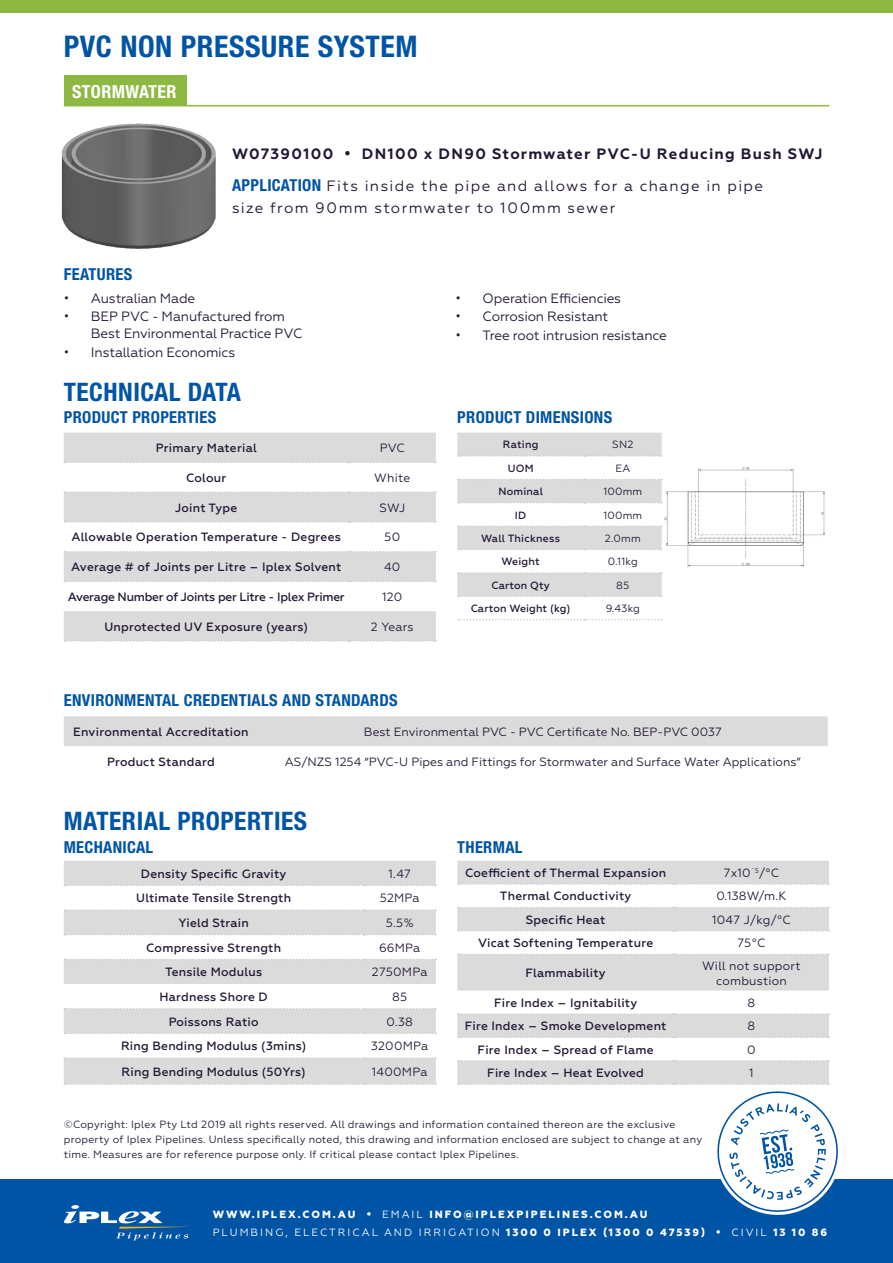
<style>
.page{position:relative;width:893px;height:1263px;background:#fff}
.page>*{position:absolute;margin:0;border:0;box-sizing:border-box;transform-origin:0 0}
.t1{font:700 condensed 29.85px "Helvetica Neue";letter-spacing:.02em;color:#0054a6}
.t2{font:700 condensed 25.5px "Helvetica Neue";letter-spacing:.02em;color:#0054a6}
.t3{font:700 condensed 18px "Helvetica Neue";letter-spacing:.02em;color:#fff}
.t4{font:700 condensed 16.5px "Helvetica Neue";letter-spacing:.02em;color:#0054a6}
.t5{font:15px/22.5px "Geometria";letter-spacing:.09em;color:#231734}
.t6{font:700 15px "Geometria";letter-spacing:.08em;color:#231734}
.t7{font:13.5px/16.5px "Geometria";letter-spacing:-.015em;color:#231734}
.t8{font:500 12px "Geometria";letter-spacing:.02em;color:#231734}
.t9{font:12px "Geometria";color:#231734}
.t10{font:12px/15px "Geometria";letter-spacing:.02em;color:#231734;text-align:center}
.t11{font:500 12px "Geometria";letter-spacing:-.02em;color:#231734}
.t12{font:10.5px/15px "Geometria";letter-spacing:.02em;color:#231734}
.t13{font:800 10.5px/18px "Geometria";letter-spacing:.19em;color:#fff}
.t14{font:500 10.5px "Geometria";letter-spacing:.02em;color:#231734}
.s1{font-family:"Helvetica Neue";font-weight:700;font-stretch:condensed;font-size:16.5px;color:#0054a6}
.s2{font-weight:400}
</style>
<div class="page">
<img style="left:61px;top:123px;width:155px;height:125px">
<svg style="left:64px;top:433px;width:372px;height:208px;fill:#dbdbdc"></svg>
<svg style="left:65px;top:462px;width:371px;height:1px"></svg>
<svg style="left:65px;top:491px;width:371px;height:2px"></svg>
<svg style="left:65px;top:521px;width:371px;height:2px"></svg>
<svg style="left:65px;top:551px;width:371px;height:1px"></svg>
<svg style="left:65px;top:581px;width:371px;height:1px"></svg>
<svg style="left:65px;top:640px;width:371px;height:2px"></svg>
<svg style="left:457px;top:433px;width:205px;height:164px"></svg>
<svg style="left:458px;top:619px;width:204px;height:1px"></svg>
<img style="left:664px;top:467px;width:161px;height:101px">
<svg style="left:64px;top:861px;width:372px;height:223px;fill:#dbdbdc"></svg>
<svg style="left:65px;top:885px;width:371px;height:1px"></svg>
<svg style="left:65px;top:909px;width:371px;height:2px"></svg>
<svg style="left:65px;top:934px;width:371px;height:1px"></svg>
<svg style="left:65px;top:959px;width:371px;height:1px"></svg>
<svg style="left:65px;top:1008px;width:371px;height:1px"></svg>
<svg style="left:65px;top:1033px;width:371px;height:1px"></svg>
<svg style="left:65px;top:1057px;width:371px;height:2px"></svg>
<svg style="left:65px;top:1083px;width:371px;height:2px"></svg>
<svg style="left:457px;top:861px;width:372px;height:223px;fill:#dbdbdc"></svg>
<svg style="left:458px;top:883px;width:371px;height:2px"></svg>
<svg style="left:458px;top:907px;width:371px;height:1px"></svg>
<svg style="left:458px;top:930px;width:371px;height:2px"></svg>
<svg style="left:458px;top:953px;width:371px;height:2px"></svg>
<svg style="left:458px;top:1013px;width:371px;height:2px"></svg>
<svg style="left:458px;top:1037px;width:371px;height:1px"></svg>
<svg style="left:458px;top:1060px;width:371px;height:1px"></svg>
<div style="left:64px;top:716px;width:764px;height:30px;background:#dbdbdc"></div>
<div style="left:0;top:0;width:893px;height:13px;background:#8db943"></div>
<div style="left:64px;top:75px;width:123px;height:31px;background:#8db943"></div>
<hr style="left:64px;top:105px;width:765px;height:1px;background:#8db943">
<div style="left:0;top:1179px;width:893px;height:84px;background:#0054a6"></div>
<svg style="left:458px;top:1083px;width:380px;height:132px"></svg>
<svg style="left:64px;top:1205px;width:126px;height:36px"></svg>
<h1 class="t1" style="left:64px;top:28px;width:355px">PVC NON PRESSURE SYSTEM</h1>
<h3 class="t3" style="left:72px;top:81px;width:106px">STORMWATER</h3>
<p class="t6" style="left:232px;top:145px;width:592px">W07390100 • DN100 x DN90 Stormwater PVC-U Reducing Bush SWJ</p>
<h3 class="t4" style="left:64px;top:264px;width:70px">FEATURES</h3>
<p class="t5" style="left:232px;top:174px;width:533px"><span class="s1">APPLICATION</span> Fits inside the pipe and allows for a change in pipe size from 90mm stormwater to 100mm sewer</p>
<p class="t7" style="left:64px;top:290px;width:133px">• Australian Made</p>
<p class="t7" style="left:91px;top:308px;width:213px;text-indent:-27px">• BEP PVC - Manufactured from<br>Best Environmental Practice PVC</p>
<p class="t7" style="left:64px;top:344px;width:173px">• Installation Economics</p>
<h2 class="t2" style="left:64px;top:376px;width:179px">TECHNICAL DATA</h2>
<h3 class="t4" style="left:64px;top:408px;width:154px">PRODUCT PROPERTIES</h3>
<p class="t8" style="left:156px;top:441px;width:103px">Primary Material</p>
<p class="t9" style="left:380px;top:441px;width:27px">PVC</p>
<p class="t8" style="left:186px;top:471px;width:42px">Colour</p>
<p class="t9" style="left:374px;top:471px;width:37px">White</p>
<p class="t8" style="left:175px;top:500px;width:64px">Joint Type</p>
<p class="t9" style="left:379px;top:501px;width:27px">SWJ</p>
<p class="t8" style="left:72px;top:530px;width:271px">Allowable Operation Temperature - Degrees</p>
<p class="t9" style="left:384px;top:530px;width:17px">50</p>
<p class="t8" style="left:71px;top:560px;width:272px">Average # of Joints per Litre – Iplex Solvent</p>
<p class="t9" style="left:384px;top:560px;width:18px">40</p>
<p class="t11" style="left:68px;top:590px;width:279px">Average Number of Joints per Litre - Iplex Primer</p>
<p class="t9" style="left:382px;top:590px;width:22px">120</p>
<p class="t8" style="left:104px;top:619px;width:205px">Unprotected UV Exposure (years)</p>
<p class="t9" style="left:371px;top:620px;width:44px">2 Years</p>
<p class="t7" style="left:456px;top:290px;width:167px">• Operation Efficiencies</p>
<p class="t7" style="left:456px;top:308px;width:154px">• Corrosion Resistant</p>
<p class="t7" style="left:456px;top:327px;width:213px">• Tree root intrusion resistance</p>
<h3 class="t4" style="left:457px;top:408px;width:156px">PRODUCT DIMENSIONS</h3>
<p class="t14" style="left:503px;top:439px;width:37px">Rating</p>
<p class="t12" style="left:612px;top:437px;width:23px">SN2</p>
<p class="t14" style="left:508px;top:462px;width:27px">UOM</p>
<p class="t12" style="left:615px;top:461px;width:16px">EA</p>
<p class="t14" style="left:498px;top:485px;width:46px">Nominal</p>
<p class="t12" style="left:603px;top:484px;width:40px">100mm</p>
<p class="t14" style="left:515px;top:509px;width:13px">ID</p>
<p class="t12" style="left:603px;top:507px;width:40px">100mm</p>
<p class="t14" style="left:481px;top:532px;width:80px">Wall Thickness</p>
<p class="t12" style="left:605px;top:531px;width:37px">2.0mm</p>
<p class="t14" style="left:502px;top:555px;width:40px">Weight</p>
<p class="t12" style="left:608px;top:554px;width:31px">0.11kg</p>
<p class="t14" style="left:491px;top:579px;width:60px">Carton Qty</p>
<p class="t12" style="left:616px;top:577px;width:15px">85</p>
<p class="t14" style="left:471px;top:602px;width:101px">Carton Weight (kg)</p>
<p class="t12" style="left:606px;top:601px;width:36px">9.43kg</p>
<h3 class="t4" style="left:64px;top:690px;width:335px">ENVIRONMENTAL CREDENTIALS AND STANDARDS</h3>
<p class="t8" style="left:73px;top:725px;width:177px">Environmental Accreditation</p>
<p class="t9" style="left:364px;top:725px;width:359px">Best Environmental PVC - PVC Certificate No. BEP-PVC 0037</p>
<p class="t8" style="left:107px;top:754px;width:109px">Product Standard</p>
<p class="t9" style="left:285px;top:754px;width:517px">AS/NZS 1254 “PVC-U Pipes and Fittings for Stormwater and Surface Water Applications”</p>
<h2 class="t2" style="left:64px;top:806px;width:245px">MATERIAL PROPERTIES</h2>
<h3 class="t4" style="left:64px;top:837px;width:91px">MECHANICAL</h3>
<h3 class="t4" style="left:457px;top:837px;width:67px">THERMAL</h3>
<p class="t8" style="left:141px;top:866px;width:147px">Density Specific Gravity</p>
<p class="t9" style="left:389px;top:867px;width:24px">1.47</p>
<p class="t8" style="left:136px;top:891px;width:156px">Ultimate Tensile Strength</p>
<p class="t9" style="left:380px;top:891px;width:42px">52MPa</p>
<p class="t8" style="left:178px;top:916px;width:72px">Yield Strain</p>
<p class="t9" style="left:386px;top:916px;width:29px">5.5%</p>
<p class="t8" style="left:146px;top:940px;width:136px">Compressive Strength</p>
<p class="t9" style="left:379px;top:940px;width:43px">66MPa</p>
<p class="t8" style="left:165px;top:965px;width:98px">Tensile Modulus</p>
<p class="t10" style="left:372px;top:965px;width:57px">2750MPa</p>
<p class="t8" style="left:159px;top:990px;width:110px">Hardness Shore D</p>
<p class="t9" style="left:392px;top:990px;width:17px">85</p>
<p class="t8" style="left:169px;top:1014px;width:91px">Poissons Ratio</p>
<p class="t9" style="left:386px;top:1014px;width:28px">0.38</p>
<p class="t8" style="left:121px;top:1039px;width:187px">Ring Bending Modulus (3mins)</p>
<p class="t10" style="left:371px;top:1039px;width:59px">3200MPa</p>
<p class="t8" style="left:122px;top:1064px;width:186px">Ring Bending Modulus (50Yrs)</p>
<p class="t10" style="left:372px;top:1064px;width:57px">1400MPa</p>
<p class="t8" style="left:465px;top:866px;width:203px">Coefficient of Thermal Expansion</p>
<p class="t9" style="left:724px;top:866px;width:57px">7x10<sup>¯5</sup>/°C</p>
<p class="t8" style="left:500px;top:889px;width:133px">Thermal Conductivity</p>
<p class="t9" style="left:716px;top:889px;width:72px">0.138W/m.K</p>
<p class="t8" style="left:526px;top:913px;width:81px">Specific Heat</p>
<p class="t9" style="left:712px;top:913px;width:80px">1047 J/kg/°C</p>
<p class="t8" style="left:478px;top:936px;width:177px">Vicat Softening Temperature</p>
<p class="t9" style="left:737px;top:936px;width:29px">75°C</p>
<p class="t8" style="left:525px;top:966px;width:82px">Flammability</p>
<p class="t10" style="left:702px;top:958px;width:100px">Will not support combustion</p>
<p class="t8" style="left:494px;top:996px;width:145px">Fire Index – Ignitability</p>
<p class="t9" style="left:748px;top:996px;width:9px">8</p>
<p class="t8" style="left:465px;top:1019px;width:203px">Fire Index – Smoke Development</p>
<p class="t9" style="left:748px;top:1019px;width:9px">8</p>
<p class="t8" style="left:478px;top:1042px;width:178px">Fire Index – Spread of Flame</p>
<p class="t9" style="left:747px;top:1042px;width:10px">0</p>
<p class="t8" style="left:487px;top:1066px;width:158px">Fire Index – Heat Evolved</p>
<p class="t9" style="left:749px;top:1066px;width:6px">1</p>
<p class="t12" style="left:64px;top:1117px;width:640px">©Copyright: Iplex Pty Ltd 2019 all rights reserved. All drawings and information contained thereon are the exclusive property of Iplex Pipelines. Unless specifically noted, this drawing and information enclosed are subject to change at any time. Measures are for reference purpose only. If critical please contact Iplex Pipelines.</p>
<p class="t13" style="left:213px;top:1205px;width:616px">WWW.IPLEX.COM.AU • <span class="s2">EMAIL</span> INFO@IPLEXPIPELINES.COM.AU<br><span class="s2">PLUMBING, ELECTRICAL AND IRRIGATION</span> 1300 0 IPLEX (1300 0 47539) • <span class="s2">CIVIL</span> 13 10 86</p>
</div>
